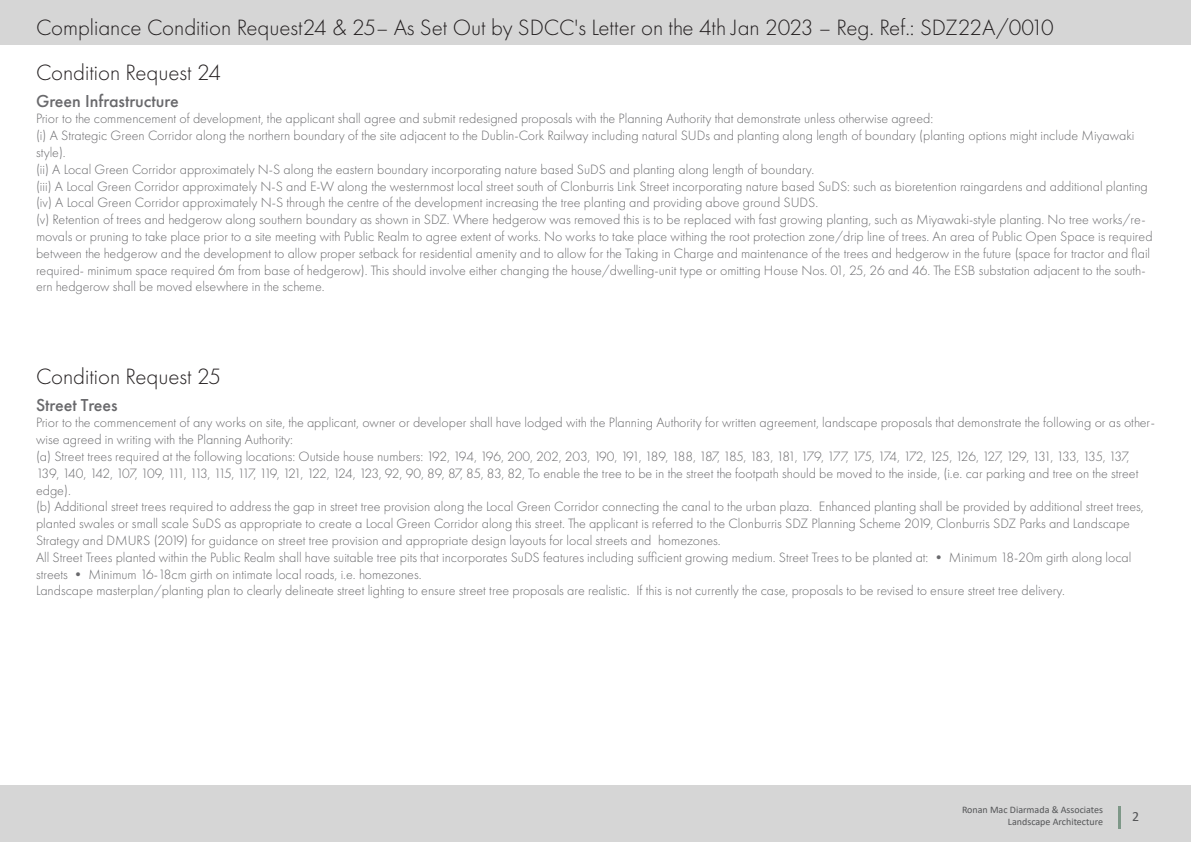
<style>
.page{position:relative;width:1191px;height:842px;background:#fff}
.page>*{position:absolute;margin:0;border:0;box-sizing:border-box;transform-origin:0 0}
.t1{font:300 23px "Futura PT";color:#231f20}
.t2{font:500 18px "Futura PT";color:#69696c}
.t3{font:300 14px/16.8px "Futura PT";color:#69696c}
.t4{font:14px "Calibri";color:#545557}
.t5{font:10px/12px "Calibri";color:#545557;text-align:right}
</style>
<div class="page">
<div style="left:0;top:785px;width:1191px;height:57px;background:#d6d6d6"></div>
<div style="left:0;top:0;width:1191px;height:45px;background:#d6d6d6"></div>
<hr style="left:1117px;top:806px;width:3px;height:22px;background:#7e9888">
<p class="t1" style="left:36px;top:14px;width:1019px">Compliance Condition Request24 &amp; 25– As Set Out by SDCC's Letter on the 4th Jan 2023 – Reg. Ref.: SDZ22A/0010</p>
<p class="t1" style="left:36px;top:59px;width:187px">Condition Request 24</p>
<p class="t2" style="left:36px;top:90px;width:144px">Green Infrastructure</p>
<p class="t3" style="left:36px;top:110px;width:898px">Prior to the commencement of development, the applicant shall agree and submit redesigned proposals with the Planning Authority that demonstrate unless otherwise agreed:</p>
<p class="t3" style="left:36px;top:127px;width:1100px">(i) A Strategic Green Corridor along the northern boundary of the site adjacent to the Dublin-Cork Railway including natural SUDs and planting along length of boundary (planting options might include Miyawaki style).</p>
<p class="t3" style="left:36px;top:161px;width:780px">(ii) A Local Green Corridor approximately N-S along the eastern boundary incorporating nature based SuDS and planting along length of boundary.</p>
<p class="t3" style="left:36px;top:178px;width:1113px">(iii) A Local Green Corridor approximately N-S and E-W along the westernmost local street south of Clonburris Link Street incorporating nature based SuDS: such as bioretention raingardens and additional planting</p>
<p class="t3" style="left:36px;top:194px;width:783px">(iv) A Local Green Corridor approximately N-S through the centre of the development increasing the tree planting and providing above ground SUDS.</p>
<p class="t3" style="left:36px;top:211px;width:1118px">(v) Retention of trees and hedgerow along southern boundary as shown in SDZ. Where hedgerow was removed this is to be replaced with fast growing planting, such as Miyawaki-style planting. No tree works/re&shy;movals or pruning to take place prior to a site meeting with Public Realm to agree extent of works. No works to take place withing the root protection zone/drip line of trees. An area of Public Open Space is required between the hedgerow and the development to allow proper setback for residential amenity and to allow for the Taking in Charge and maintenance of the trees and hedgerow in the future (space for tractor and flail required- minimum space required 6m from base of hedgerow). This should involve either changing the house/dwelling-unit type or omitting House Nos. 01, 25, 26 and 46. The ESB substation adjacent to the south&shy;ern hedgerow shall be moved elsewhere in the scheme.</p>
<p class="t1" style="left:36px;top:363px;width:187px">Condition Request 25</p>
<p class="t2" style="left:36px;top:394px;width:83px">Street Trees</p>
<p class="t3" style="left:36px;top:414px;width:1120px">Prior to the commencement of any works on site, the applicant, owner or developer shall have lodged with the Planning Authority for written agreement, landscape proposals that demonstrate the following or as other&shy;wise agreed in writing with the Planning Authority:</p>
<p class="t3" style="left:36px;top:448px;width:1103px">(a) Street trees required at the following locations: Outside house numbers: 192, 194, 196, 200, 202, 203, 190, 191, 189, 188, 187, 185, 183, 181, 179, 177, 175, 174, 172, 125, 126, 127, 129, 131, 133, 135, 137,<br>139, 140, 142, 107, 109, 111, 113, 115, 117, 119, 121, 122, 124, 123, 92, 90, 89, 87, 85, 83, 82, To enable the tree to be in the street the footpath should be moved to the inside, (i.e. car parking and tree on the street edge).</p>
<p class="t3" style="left:36px;top:498px;width:1109px">(b) Additional street trees required to address the gap in street tree provision along the Local Green Corridor connecting the canal to the urban plaza. Enhanced planting shall be provided by additional street trees, planted swales or small scale SuDS as appropriate to create a Local Green Corridor along this street. The applicant is referred to the Clonburris SDZ Planning Scheme 2019, Clonburris SDZ Parks and Landscape<br>Strategy and DMURS (2019) for guidance on street tree provision and appropriate design layouts for local streets and homezones.</p>
<p class="t3" style="left:36px;top:549px;width:1096px">All Street Trees planted within the Public Realm shall have suitable tree pits that incorporates SuDS features including sufficient growing medium. Street Trees to be planted at: • Minimum 18-20m girth along local streets • Minimum 16-18cm girth on intimate local roads, i.e. homezones.</p>
<p class="t3" style="left:36px;top:582px;width:1030px">Landscape masterplan/planting plan to clearly delineate street lighting to ensure street tree proposals are realistic. If this is not currently the case, proposals to be revised to ensure street tree delivery.</p>
<p class="t5" style="left:962px;top:804px;width:143px">Ronan Mac Diarmada &amp; Associates<br>Landscape Architecture</p>
<p class="t4" style="left:1132px;top:807px;width:9px">2</p>
</div>
